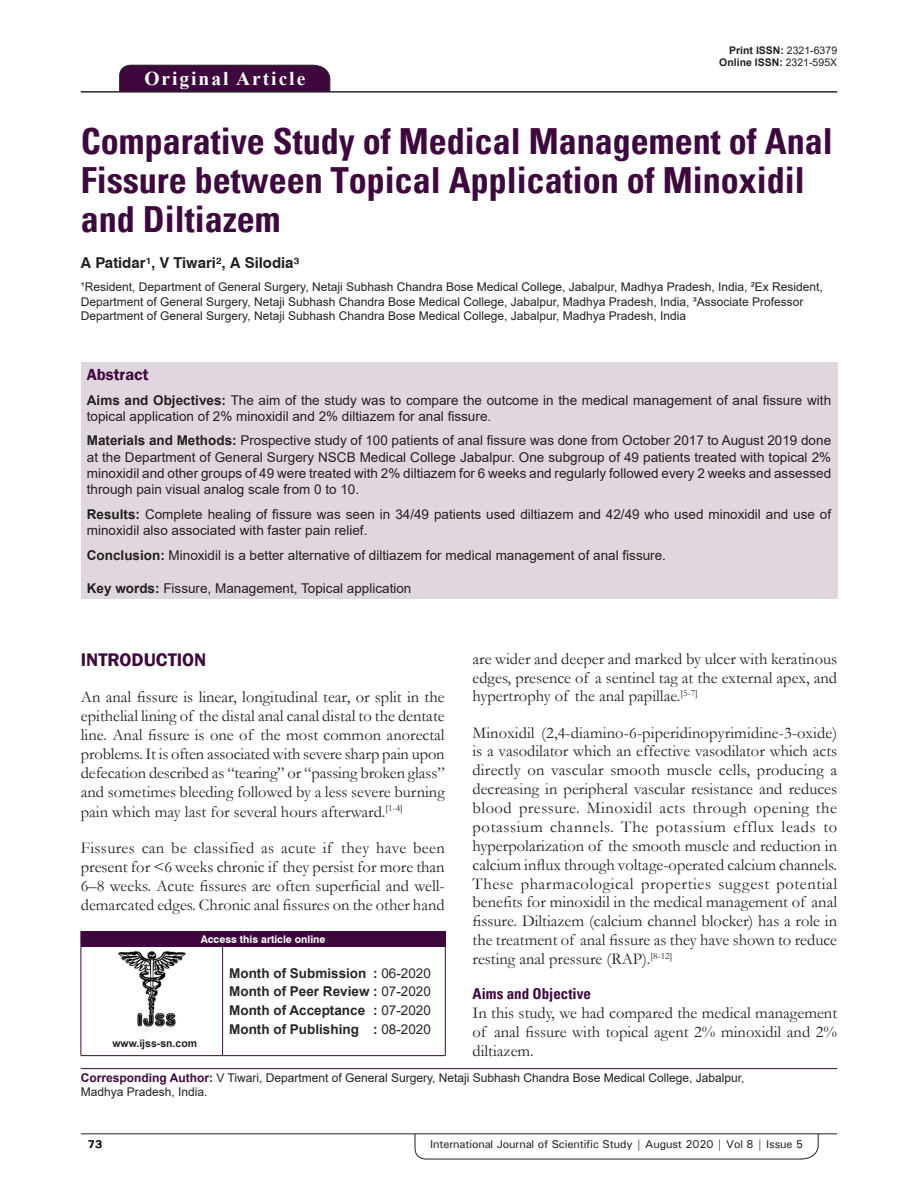
<style>
.page{position:relative;width:918px;height:1188px;background:#fff}
.page>*{position:absolute;margin:0;border:0;box-sizing:border-box;transform-origin:0 0}
.AT{font:700 condensed 36px/39px "Univers";color:#3e083e}
.AH{font:700 19.5px "Times New Roman";letter-spacing:.1em;color:#fff}
.t1{font:600 18.75px "Franklin Gothic";color:#3e083e}
.TX{font:16.5px/18.9px "Garamond";color:#231f20;text-align:justify}
.ABSH{font:600 16.5px "Franklin Gothic";color:#3e083e}
.AU{font:700 15px "Swiss 721 BT";color:#231f20}
.t2{font:700 condensed 15px "Univers";color:#3e083e}
.ABS{font:13.5px/16.2px "Arial";color:#231f20}
.HIS{font:700 13.5px/18.8px "Arial";color:#282526;text-align:justify}
.KWD{font:13.5px "Arial";color:#231f20}
.AFF{font:12px/14.4px "Arial";color:#231f20}
.ADD{font:12px/14.4px "Arial";color:#231f20}
.RF{font:500 11.25px "Univers";letter-spacing:-.01em;color:#231f20}
.t3{font:700 11.25px "Univers";color:#231f20}
.DOI{font:700 10.5px "Arial";color:#231f20}
.AAO{font:700 10.5px "Swiss 721 BT";color:#fff}
.Web{font:700 10.5px "Arial";color:#231f20}
.s1{font-weight:400}
.s2{font-weight:700}
.s3{font-weight:700;color:#3e083e}
</style>
<div class="page">
<svg style="left:415px;top:1133px;width:404px;height:26px"></svg>
<hr style="left:81px;top:1134px;width:756px;height:1px;background:#231f20">
<div style="left:119px;top:65px;width:211px;height:26px;background:#3e083e"></div>
<hr style="left:81px;top:91px;width:756px;height:1px;background:#231f20">
<div style="left:81px;top:362px;width:756px;height:237px;background:#e0d7de"></div>
<div style="left:81px;top:931px;width:364px;height:15px;background:#3e083e"></div>
<svg style="left:445px;top:931px;width:1px;height:15px"></svg>
<hr style="left:81px;top:946px;width:142px;height:1px;background:#3e083e">
<hr style="left:81px;top:947px;width:1px;height:108px;background:#3e083e">
<hr style="left:223px;top:946px;width:223px;height:1px;background:#3e083e">
<hr style="left:222px;top:947px;width:1px;height:108px;background:#3e083e">
<hr style="left:445px;top:947px;width:1px;height:108px;background:#3e083e">
<hr style="left:223px;top:1055px;width:223px;height:1px;background:#3e083e">
<hr style="left:81px;top:1055px;width:142px;height:1px;background:#3e083e">
<img style="left:118px;top:951px;width:68px;height:76px">
<hr style="left:81px;top:1068px;width:756px;height:1px;background:#3e083e">
<p class="AH" style="left:144px;top:64px;width:162px">Original Article</p>
<p class="DOI" style="left:729px;top:42px;width:109px">Print ISSN: <span class="s1">2321-6379</span></p>
<p class="DOI" style="left:719px;top:55px;width:119px">Online ISSN: <span class="s1">2321-595X</span></p>
<p class="AT" style="left:81px;top:122px;width:753px">Comparative Study of Medical Management of Anal<br>Fissure between Topical Application of Minoxidil and Diltiazem</p>
<p class="AU" style="left:81px;top:254px;width:220px">A Patidar¹, V Tiwari², A Silodia³</p>
<p class="AFF" style="left:81px;top:280px;width:744px">¹Resident, Department of General Surgery, Netaji Subhash Chandra Bose Medical College, Jabalpur, Madhya Pradesh, India, ²Ex Resident,<br>Department of General Surgery, Netaji Subhash Chandra Bose Medical College, Jabalpur, Madhya Pradesh, India, ³Associate Professor<br>Department of General Surgery, Netaji Subhash Chandra Bose Medical College, Jabalpur, Madhya Pradesh, India</p>
<p class="ABSH" style="left:87px;top:364px;width:63px">Abstract</p>
<p class="ABS" style="left:87px;top:392px;width:746px"><span class="s2">Aims and Objectives:</span> The aim of the study was to compare the outcome in the medical management of anal fissure with topical application of 2% minoxidil and 2% diltiazem for anal fissure.</p>
<p class="ABS" style="left:87px;top:433px;width:746px;text-align:justify"><span class="s2">Materials and Methods:</span> Prospective study of 100 patients of anal fissure was done from October 2017 to August 2019 done at the Department of General Surgery NSCB Medical College Jabalpur. One subgroup of 49 patients treated with topical 2% minoxidil and other groups of 49 were treated with 2% diltiazem for 6 weeks and regularly followed every 2 weeks and assessed through pain visual analog scale from 0 to 10.</p>
<p class="ABS" style="left:87px;top:506px;width:746px"><span class="s2">Results:</span> Complete healing of fissure was seen in 34/49 patients used diltiazem and 42/49 who used minoxidil and use of minoxidil also associated with faster pain relief.</p>
<p class="ABS" style="left:87px;top:547px;width:581px"><span class="s2">Conclusion:</span> Minoxidil is a better alternative of diltiazem for medical management of anal fissure.</p>
<p class="KWD" style="left:87px;top:579px;width:326px"><span class="s2">Key words:</span> Fissure, Management, Topical application</p>
<p class="TX" style="left:473px;top:649px;width:366px">are wider and deeper and marked by ulcer with keratinous edges, presence of a sentinel tag at the external apex, and hypertrophy of the anal papillae.<sup>[5-7]</sup></p>
<p class="TX" style="left:473px;top:722px;width:366px">Minoxidil (2,4-diamino-6-piperidinopyrimidine-3-oxide) is a vasodilator which an effective vasodilator which acts directly on vascular smooth muscle cells, producing a decreasing in peripheral vascular resistance and reduces blood pressure. Minoxidil acts through opening the potassium channels. The potassium efflux leads to hyperpolarization of the smooth muscle and reduction in calcium influx through voltage-operated calcium channels.<br>These pharmacological properties suggest potential benefits for minoxidil in the medical management of anal fissure. Diltiazem (calcium channel blocker) has a role in the treatment of anal fissure as they have shown to reduce resting anal pressure (RAP).<sup>[8-12]</sup></p>
<h2 class="t2" style="left:473px;top:985px;width:120px">Aims and Objective</h2>
<p class="TX" style="left:473px;top:1003px;width:366px">In this study, we had compared the medical management of anal fissure with topical agent 2% minoxidil and 2% diltiazem.</p>
<h1 class="t1" style="left:81px;top:648px;width:127px">INTRODUCTION</h1>
<p class="TX" style="left:81px;top:687px;width:365px">An anal fissure is linear, longitudinal tear, or split in the epithelial lining of the distal anal canal distal to the dentate line. Anal fissure is one of the most common anorectal problems. It is often associated with severe sharp pain upon defecation described as “tearing” or “passing broken glass” and sometimes bleeding followed by a less severe burning pain which may last for several hours afterward.<sup>[1-4]</sup></p>
<p class="TX" style="left:81px;top:838px;width:365px">Fissures can be classified as acute if they have been present for &lt;6 weeks chronic if they persist for more than 6–8 weeks. Acute fissures are often superficial and well&shy;demarcated edges. Chronic anal fissures on the other hand</p>
<p class="AAO" style="left:201px;top:933px;width:126px">Access this article online</p>
<p class="HIS" style="left:229px;top:964px;width:203px">Month of Submission : <span class="s1">06-2020<br></span>Month of Peer Review : <span class="s1">07-2020<br></span>Month of Acceptance : <span class="s1">07-2020<br></span>Month of Publishing : <span class="s1">08-2020</span></p>
<p class="ADD" style="left:81px;top:1070px;width:665px"><span class="s3">Corresponding Author:</span> V Tiwari, Department of General Surgery, Netaji Subhash Chandra Bose Medical College, Jabalpur,<br>Madhya Pradesh, India.</p>
<p class="Web" style="left:112px;top:1036px;width:86px">www.ijss-sn.com</p>
<p class="t3" style="left:88px;top:1137px;width:16px">73</p>
<p class="RF" style="left:430px;top:1137px;width:375px">International Journal of Scientific Study | August 2020 | Vol 8 | Issue 5</p>
</div>
